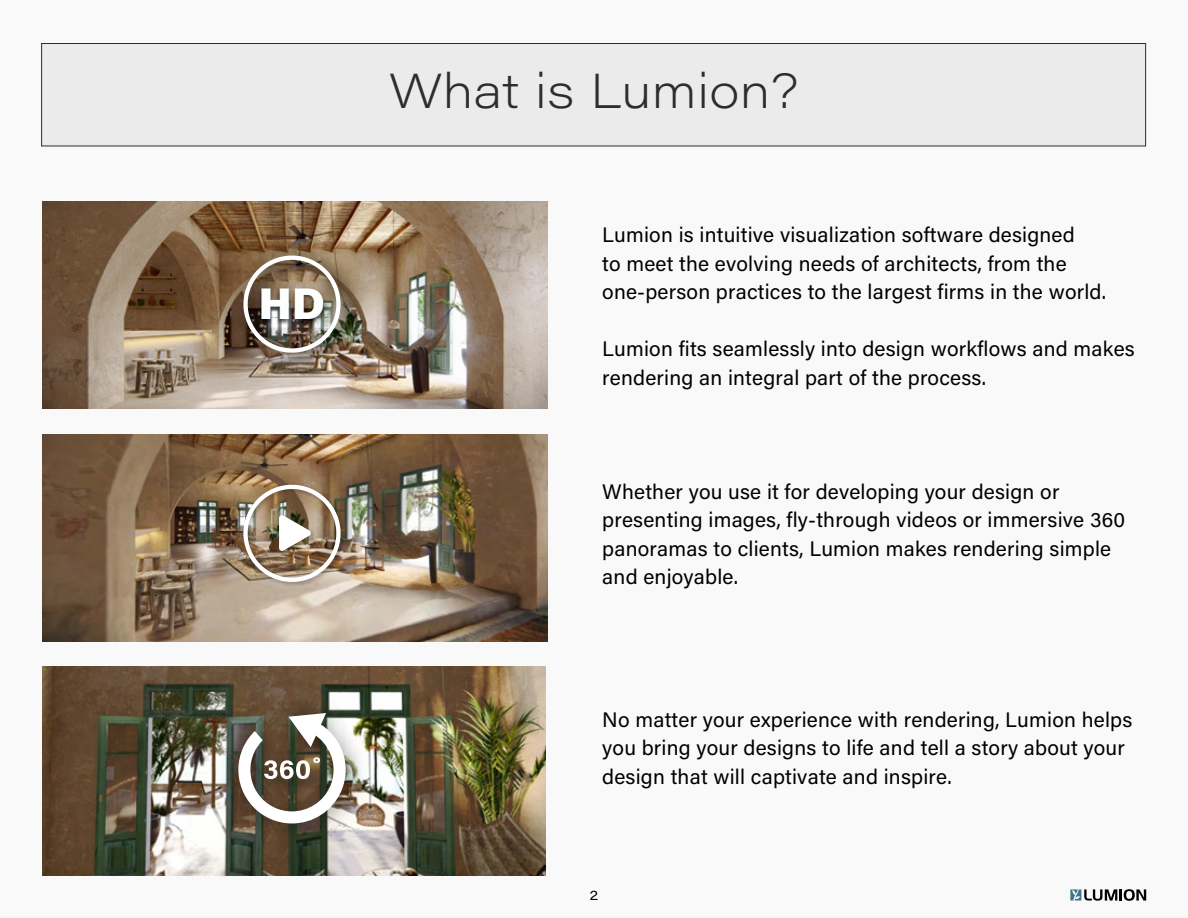
<style>
.page{position:relative;width:1188px;height:918px;background:#f9f9f9}
.page>*{position:absolute;margin:0;border:0;box-sizing:border-box;transform-origin:0 0}
.t1{font:200 48px "Acumin Pro Wide";letter-spacing:.005em;color:#2d2d2d;scale:1.04 1}
.t2{font:900 44.25px "Acumin Pro";color:#fdffff}
.t3{font:21px/28.5px "Acumin Pro";letter-spacing:.01em;color:#000}
.t4{font:13.5px "Acumin Pro Wide";color:#000;scale:1.04 1}
</style>
<div class="page">
<svg style="left:1070px;top:889px;width:76px;height:12px"></svg>
<div style="left:41px;top:43px;width:1105px;height:103px;background:#ebebeb;border:1px solid #2d2d2d"></div>
<img style="left:43px;top:666px;width:502px;height:210px">
<img style="left:217px;top:692px;width:158px;height:161px">
<svg style="left:231px;top:713px;width:120px;height:110px"></svg>
<img style="left:42px;top:201px;width:506px;height:208px">
<img style="left:42px;top:434px;width:506px;height:208px">
<img style="left:241px;top:482px;width:107px;height:107px">
<img style="left:241px;top:483px;width:102px;height:101px">
<img style="left:226px;top:238px;width:144px;height:144px">
<img style="left:241px;top:253px;width:102px;height:102px">
<img style="left:254px;top:280px;width:76px;height:59px">
<h2 class="t2" style="left:258px;top:272px;width:68px">HD</h2>
<h1 class="t1" style="left:389px;top:57px;width:396px">What is Lumion?</h1>
<p class="t3" style="left:602px;top:220px;width:505px">Lumion is intuitive visualization software designed<br>to meet the evolving needs of architects, from the one-person practices to the largest firms in the world.</p>
<p class="t3" style="left:602px;top:334px;width:534px">Lumion fits seamlessly into design workflows and makes rendering an integral part of the process.</p>
<p class="t3" style="left:602px;top:476px;width:524px">Whether you use it for developing your design or presenting images, fly-through videos or immersive 360 panoramas to clients, Lumion makes rendering simple and enjoyable.</p>
<p class="t3" style="left:602px;top:704px;width:532px">No matter your experience with rendering, Lumion helps you bring your designs to life and tell a story about your design that will captivate and inspire.</p>
<p class="t4" style="left:590px;top:885px;width:9px">2</p>
</div>
